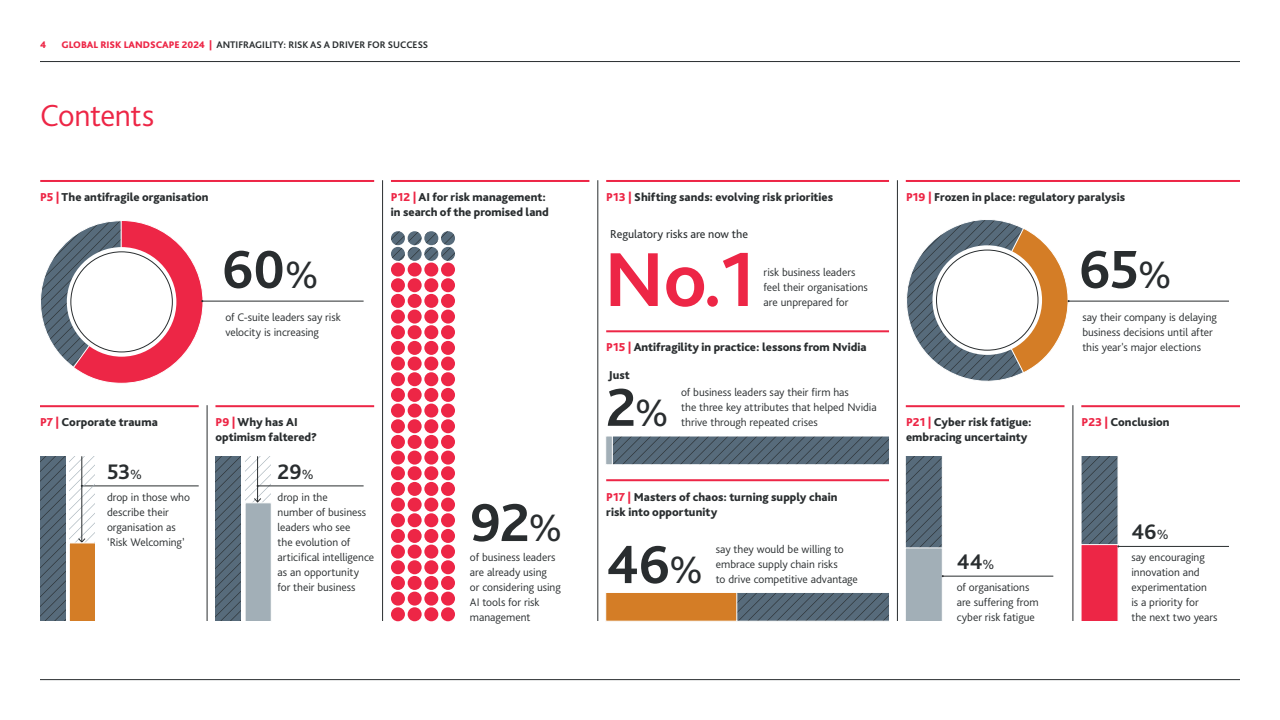
<style>
.page{position:relative;width:1280px;height:720px;background:#fff}
.page>*{position:absolute;margin:0;border:0;box-sizing:border-box;transform-origin:0 0}
.t1{font:700 80px "Bliss Pro";color:#ed2646}
.t2{font:700 56px "Bliss Pro";letter-spacing:-.015em;color:#292d2f}
.t3{font:300 32px "Bliss Pro";letter-spacing:-.015em;color:#ed2646}
.t4{font:700 22px "Bliss Pro";color:#292d2f}
.t5{font:800 12px/15px "Bliss Pro";color:#292d2f}
.t6{font:12px "Bliss Pro";letter-spacing:-.005em;color:#292d2f}
.t7{font:300 11.5px/15px "Bliss Pro";letter-spacing:-.005em;color:#292d2f}
.t8{font:700 10px "Bliss Pro";color:#292d2f}
.t9{font:800 10px "Bliss Pro";color:#ed2646}
.s1{font-weight:800;color:#ed2646}
.s2{color:#ed2646}
.s3{font-weight:400;font-size:40px}
.s4{font-weight:400;font-size:14px}
</style>
<div class="page">
<hr style="left:40px;top:61px;width:1200px;height:1px;background:#292d2f">
<hr style="left:40px;top:679px;width:1200px;height:1px;background:#292d2f">
<hr style="left:40px;top:180px;width:334px;height:2px;background:#ed2646">
<hr style="left:391px;top:180px;width:198px;height:2px;background:#ed2646">
<hr style="left:215px;top:405px;width:159px;height:2px;background:#ed2646">
<hr style="left:606px;top:479px;width:283px;height:2px;background:#ed2646">
<hr style="left:606px;top:330px;width:283px;height:2px;background:#ed2646">
<hr style="left:606px;top:180px;width:283px;height:2px;background:#ed2646">
<hr style="left:906px;top:180px;width:334px;height:2px;background:#ed2646">
<hr style="left:40px;top:405px;width:159px;height:2px;background:#ed2646">
<hr style="left:207px;top:405px;width:1px;height:216px;background:#292d2f">
<hr style="left:82px;top:486px;width:117px;height:1px;background:#292d2f">
<hr style="left:258px;top:486px;width:106px;height:1px;background:#292d2f">
<hr style="left:1081px;top:405px;width:159px;height:2px;background:#ed2646">
<hr style="left:906px;top:405px;width:159px;height:2px;background:#ed2646">
<hr style="left:1073px;top:405px;width:1px;height:216px;background:#292d2f">
<hr style="left:382px;top:180px;width:1px;height:441px;background:#292d2f">
<hr style="left:598px;top:180px;width:1px;height:441px;background:#292d2f">
<hr style="left:897px;top:180px;width:1px;height:441px;background:#292d2f">
<svg style="left:605px;top:593px;width:284px;height:29px"></svg>
<svg style="left:216px;top:456px;width:56px;height:165px"></svg>
<svg style="left:40px;top:456px;width:56px;height:165px"></svg>
<hr style="left:943px;top:576px;width:110px;height:1px;background:#292d2f">
<svg style="left:905px;top:456px;width:39px;height:165px"></svg>
<hr style="left:1069px;top:301px;width:160px;height:1px;background:#292d2f">
<svg style="left:896px;top:216px;width:184px;height:176px"></svg>
<hr style="left:202px;top:301px;width:162px;height:1px;background:#292d2f">
<svg style="left:40px;top:220px;width:164px;height:164px"></svg>
<hr style="left:1118px;top:546px;width:111px;height:1px;background:#292d2f">
<svg style="left:1081px;top:456px;width:38px;height:165px"></svg>
<svg style="left:391px;top:231px;width:64px;height:390px"></svg>
<div style="left:932px;top:245px;width:110px;height:110px;background:#fff;border-radius:50%"></div>
<svg style="left:606px;top:436px;width:283px;height:29px"></svg>
<p class="t9" style="left:40px;top:38px;width:8px">4</p>
<p class="t8" style="left:62px;top:38px;width:368px"><span class="s1">GLOBAL RISK LANDSCAPE 2024 |</span> ANTIFRAGILITY: RISK AS A DRIVER FOR SUCCESS</p>
<h3 class="t3" style="left:40px;top:96px;width:116px">Contents</h3>
<p class="t5" style="left:40px;top:189px;width:170px"><span class="s2">P5 |</span> The antifragile organisation</p>
<p class="t5" style="left:391px;top:189px;width:157px"><span class="s2">P12 |</span> AI for risk management:</p>
<p class="t5" style="left:906px;top:189px;width:221px"><span class="s2">P19 |</span> Frozen in place: regulatory paralysis</p>
<p class="t5" style="left:391px;top:204px;width:160px">in search of the promised land</p>
<p class="t5" style="left:606px;top:189px;width:228px"><span class="s2">P13 |</span> Shifting sands: evolving risk priorities</p>
<p class="t6" style="left:610px;top:227px;width:139px">Regulatory risks are now the</p>
<h2 class="t2" style="left:222px;top:235px;width:98px">60<span class="s3">%</span></h2>
<h2 class="t2" style="left:1079px;top:235px;width:94px">65<span class="s3">%</span></h2>
<h1 class="t1" style="left:604px;top:230px;width:153px">No. 1</h1>
<p class="t7" style="left:764px;top:264px;width:106px">risk business leaders feel their organisations are unprepared for</p>
<p class="t7" style="left:225px;top:309px;width:117px">of C-suite leaders say risk velocity is increasing</p>
<p class="t7" style="left:1082px;top:309px;width:136px">say their company is delaying business decisions until after this year's major elections</p>
<p class="t5" style="left:606px;top:339px;width:262px"><span class="s2">P15 |</span> Antifragility in practice: lessons from Nvidia</p>
<p class="t5" style="left:609px;top:367px;width:23px">Just</p>
<h2 class="t2" style="left:606px;top:372px;width:64px">2<span class="s3">%</span></h2>
<p class="t7" style="left:681px;top:384px;width:197px">of business leaders say their firm has<br>the three key attributes that helped Nvidia thrive through repeated crises</p>
<p class="t5" style="left:40px;top:414px;width:119px"><span class="s2">P7 |</span> Corporate trauma</p>
<p class="t5" style="left:906px;top:414px;width:127px"><span class="s2">P21 |</span> Cyber risk fatigue: embracing uncertainty</p>
<p class="t5" style="left:215px;top:414px;width:103px"><span class="s2">P9 |</span> Why has AI optimism faltered?</p>
<p class="t5" style="left:1082px;top:414px;width:90px"><span class="s2">P23 |</span> Conclusion</p>
<h3 class="t4" style="left:107px;top:458px;width:37px">53<span class="s4">%</span></h3>
<h3 class="t4" style="left:278px;top:458px;width:38px">29<span class="s4">%</span></h3>
<p class="t7" style="left:107px;top:489px;width:85px">drop in those who describe their organisation as ‘Risk Welcoming’</p>
<p class="t7" style="left:278px;top:489px;width:98px">drop in the<br>number of business leaders who see<br>the evolution of articifical intelligence as an opportunity for their business</p>
<h2 class="t2" style="left:470px;top:488px;width:94px">92<span class="s3">%</span></h2>
<p class="t7" style="left:470px;top:549px;width:92px">of business leaders are already using<br>or considering using<br>AI tools for risk management</p>
<p class="t5" style="left:606px;top:489px;width:233px"><span class="s2">P17 |</span> Masters of chaos: turning supply chain risk into opportunity</p>
<h2 class="t2" style="left:606px;top:530px;width:98px">46<span class="s3">%</span></h2>
<p class="t7" style="left:716px;top:541px;width:144px">say they would be willing to embrace supply chain risks<br>to drive competitive advantage</p>
<h3 class="t4" style="left:957px;top:548px;width:39px">44<span class="s4">%</span></h3>
<p class="t7" style="left:957px;top:579px;width:83px">of organisations are suffering from cyber risk fatigue</p>
<h3 class="t4" style="left:1131px;top:518px;width:39px">46<span class="s4">%</span></h3>
<p class="t7" style="left:1131px;top:549px;width:88px">say encouraging innovation and experimentation<br>is a priority for<br>the next two years</p>
</div>
